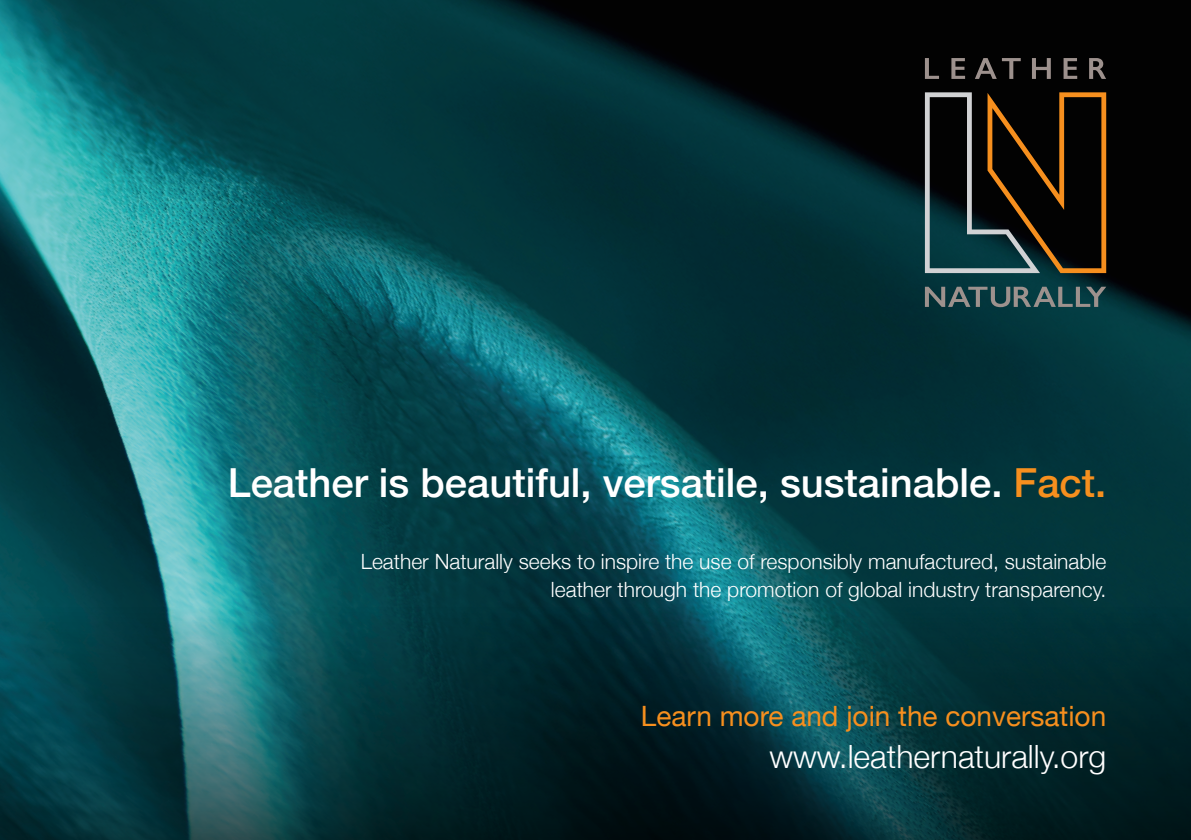
<style>
.page{position:relative;width:1191px;height:840px;background:#fff}
.page>*{position:absolute;margin:0;border:0;box-sizing:border-box;transform-origin:0 0}
.t1{font:500 40px "Helvetica Neue";color:#fff}
.t2{font:300 32px "Helvetica Neue";color:#fff}
.t3{font:28px "Helvetica Neue";color:#f68f1e}
.t4{font:300 21px/28.8px "Helvetica Neue";color:#fff;text-align:right}
.s1{color:#f68f1e}
</style>
<div class="page">
<img style="left:0;top:0;width:1191px;height:607px">
<svg style="left:925px;top:92px;width:181px;height:181px;background:#2a281e"></svg>
<svg style="left:925px;top:58px;width:14px;height:21px"></svg>
<svg style="left:951px;top:58px;width:14px;height:21px"></svg>
<svg style="left:974px;top:58px;width:22px;height:21px"></svg>
<svg style="left:1002px;top:58px;width:18px;height:21px"></svg>
<svg style="left:1032px;top:58px;width:18px;height:21px"></svg>
<svg style="left:1063px;top:58px;width:14px;height:21px"></svg>
<svg style="left:1089px;top:58px;width:17px;height:21px"></svg>
<svg style="left:925px;top:286px;width:181px;height:21px;background:#3e5a5c"></svg>
<svg style="left:0;top:607px;width:1191px;height:232px;background:#08383e"></svg>
<h1 class="t1" style="left:228px;top:457px;width:880px">Leather is beautiful, versatile, sustainable. <span class="s1">Fact.</span></h1>
<p class="t4" style="left:361px;top:546px;width:747px">Leather Naturally seeks to inspire the use of responsibly manufactured, sustainable leather through the promotion of global industry transparency.</p>
<h3 class="t3" style="left:641px;top:698px;width:467px">Learn more and join the conversation</h3>
<h2 class="t2" style="left:769px;top:736px;width:338px">www.leathernaturally.org</h2>
</div>
